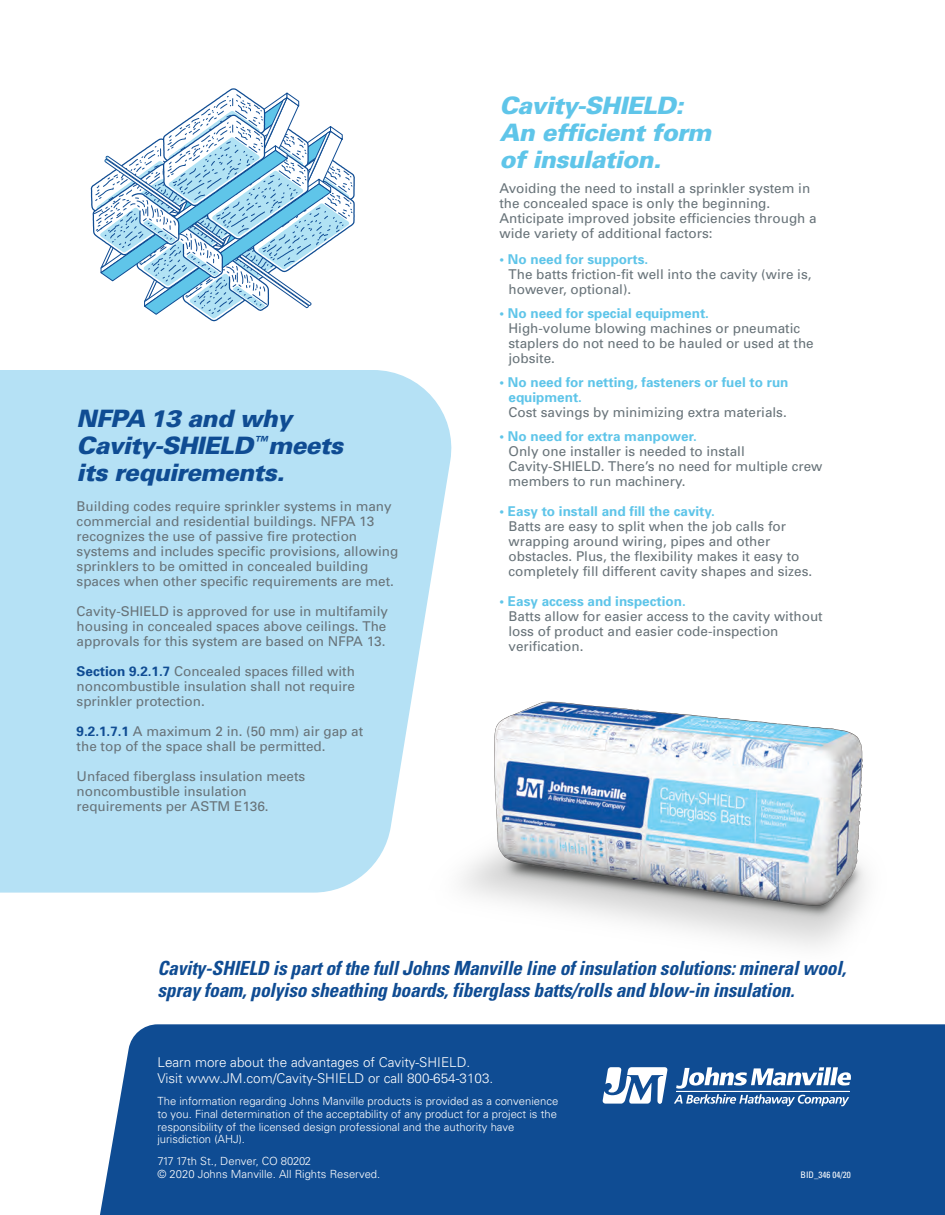
<style>
.page{position:relative;width:945px;height:1215px;background:#fff}
.page>*{position:absolute;margin:0;border:0;box-sizing:border-box;transform-origin:0 0}
.t1{font:italic 900 24px/27px "Univers";letter-spacing:-.025em;color:#0f4c93}
.t2{font:italic 900 24px/27px "Univers";letter-spacing:-.025em;color:#5fc5e9}
.t3{font:italic 700 condensed 19.5px/22.5px "Univers";letter-spacing:-.01em;color:#0f4c93}
.t4{font:13.5px/15px "Univers";color:#687379}
.t5{font:700 13.5px/15px "Univers";color:#5fc5e9}
.t6{font:300 13.5px/16.5px "Univers";color:#fff}
.t7{font:300 11.25px/12.8px "Univers";color:#fff}
.t8{font:condensed 9px "Univers";color:#fff}
.s1{font-weight:700;color:#0f4c93}
</style>
<div class="page">
<div style="left:100px;top:1024px;width:845px;height:191px;background:#0f4c93"></div>
<img style="left:380px;top:701px;width:565px;height:362px">
<svg style="left:602px;top:1067px;width:66px;height:37px"></svg>
<svg style="left:674px;top:1067px;width:177px;height:39px"></svg>
<hr style="left:676px;top:1091px;width:173px;height:1px;background:#fff">
<svg style="left:90px;top:88px;width:265px;height:234px"></svg>
<svg style="left:0;top:370px;width:458px;height:523px;background:#bbe3f5"></svg>
<h1 class="t1" style="left:77px;top:405px;width:268px">NFPA 13 and why<br>Cavity-SHIELD<sup>™</sup>meets its requirements.</h1>
<p class="t4" style="left:77px;top:499px;width:323px">Building codes require sprinkler systems in many commercial and residential buildings. NFPA 13 recognizes the use of passive fire protection systems and includes specific provisions, allowing sprinklers to be omitted in concealed building spaces when other specific requirements are met.</p>
<p class="t4" style="left:77px;top:604px;width:313px;text-align:justify">Cavity-SHIELD is approved for use in multifamily housing in concealed spaces above ceilings. The approvals for this system are based on NFPA 13.</p>
<p class="t4" style="left:77px;top:664px;width:280px;text-align:justify"><span class="s1">Section 9.2.1.7</span> Concealed spaces filled with noncombustible insulation shall not require sprinkler protection.</p>
<p class="t4" style="left:77px;top:724px;width:288px"><span class="s1">9.2.1.7.1</span> A maximum 2 in. (50 mm) air gap at the top of the space shall be permitted.</p>
<p class="t4" style="left:77px;top:769px;width:230px">Unfaced fiberglass insulation meets noncombustible insulation requirements per ASTM E136.</p>
<h1 class="t2" style="left:500px;top:91px;width:213px">Cavity-SHIELD:<br>An efficient form of insulation.</h1>
<p class="t4" style="left:500px;top:181px;width:319px">Avoiding the need to install a sprinkler system in the concealed space is only the beginning.<br>Anticipate improved jobsite efficiencies through a wide variety of additional factors:</p>
<p class="t5" style="left:500px;top:251px;width:150px">• No need for supports.</p>
<p class="t4" style="left:509px;top:266px;width:305px">The batts friction-fit well into the cavity (wire is, however, optional).</p>
<p class="t5" style="left:500px;top:305px;width:211px">• No need for special equipment.</p>
<p class="t4" style="left:509px;top:320px;width:307px">High-volume blowing machines or pneumatic staplers do not need to be hauled or used at the jobsite.</p>
<p class="t5" style="left:509px;top:374px;width:282px;text-indent:-9px">• No need for netting, fasteners or fuel to run equipment.</p>
<p class="t4" style="left:509px;top:404px;width:280px">Cost savings by minimizing extra materials.</p>
<p class="t5" style="left:500px;top:428px;width:199px">• No need for extra manpower.</p>
<p class="t4" style="left:509px;top:443px;width:316px">Only one installer is needed to install<br>Cavity-SHIELD. There’s no need for multiple crew members to run machinery.</p>
<p class="t5" style="left:500px;top:503px;width:217px">• Easy to install and fill the cavity.</p>
<p class="t4" style="left:509px;top:518px;width:305px">Batts are easy to split when the job calls for wrapping around wiring, pipes and other obstacles. Plus, the flexibility makes it easy to completely fill different cavity shapes and sizes.</p>
<p class="t5" style="left:500px;top:593px;width:188px">• Easy access and inspection.</p>
<p class="t4" style="left:509px;top:608px;width:316px">Batts allow for easier access to the cavity without loss of product and easier code-inspection verification.</p>
<h2 class="t3" style="left:158px;top:957px;width:690px">Cavity-SHIELD is part of the full Johns Manville line of insulation solutions: mineral wool, spray foam, polyiso sheathing boards, fiberglass batts/rolls and blow-in insulation.</h2>
<p class="t6" style="left:158px;top:1054px;width:337px">Learn more about the advantages of Cavity-SHIELD.<br>Visit www.JM.com/Cavity-SHIELD or call 800-654-3103.</p>
<p class="t7" style="left:158px;top:1095px;width:402px">The information regarding Johns Manville products is provided as a convenience to you. Final determination of the acceptability of any product for a project is the responsibility of the licensed design professional and the authority have jurisdiction (AHJ).</p>
<p class="t7" style="left:158px;top:1155px;width:224px">717 17th St., Denver, CO 80202<br>© 2020 Johns Manville. All Rights Reserved.</p>
<p class="t8" style="left:801px;top:1169px;width:52px">BID_346 04/20</p>
</div>
